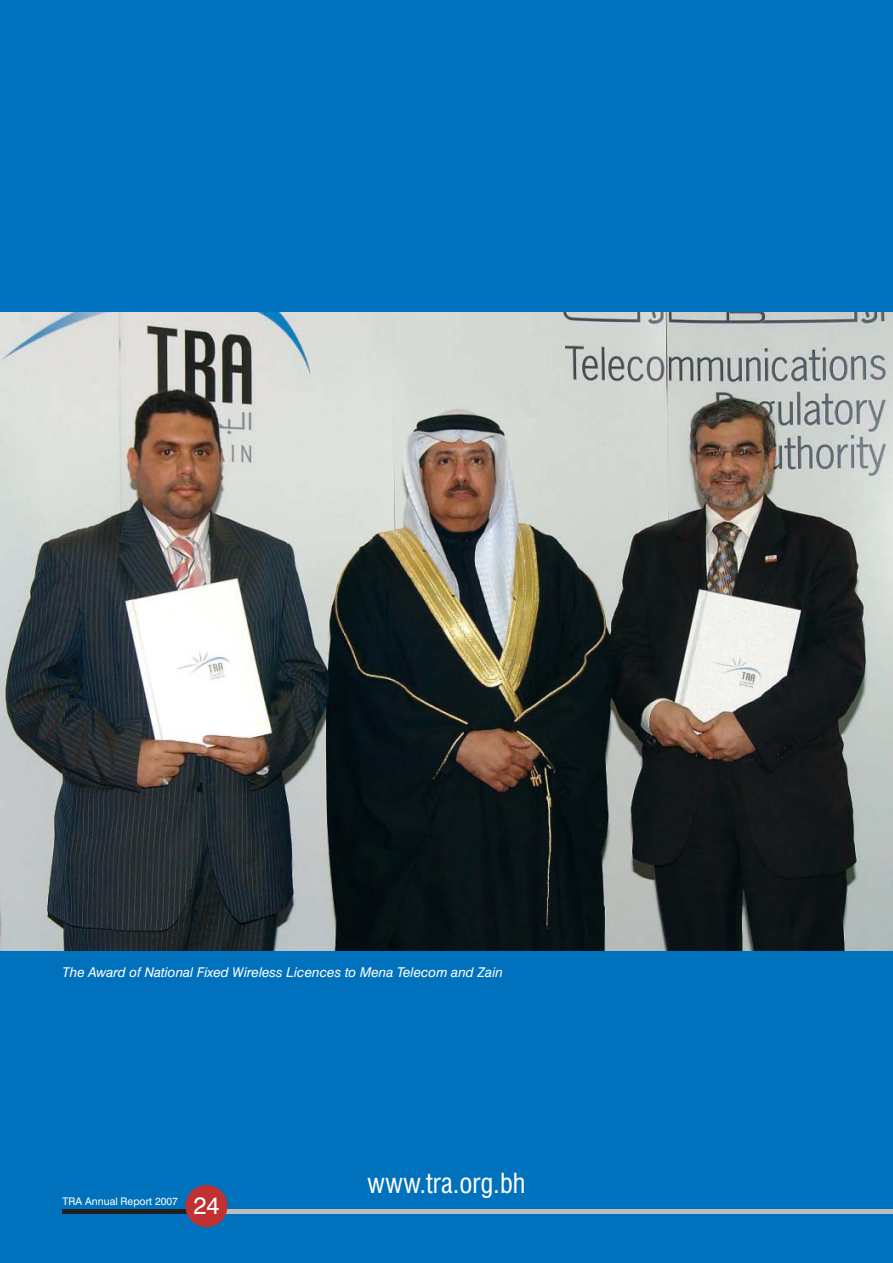
<style>
.page{position:relative;width:893px;height:1263px;background:#0071bc}
.page>*{position:absolute;margin:0;border:0;box-sizing:border-box;transform-origin:0 0}
.t1{font:condensed 27px "Swiss 721 BT";color:#fff}
.t2{font:24px "Swiss 721 BT";color:#fff}
.t3{font:italic 13.5px "Swiss 721 BT";color:#fff}
.t4{font:10.5px "Swiss 721 BT";color:#fff}
</style>
<div class="page">
<div style="left:207px;top:1209px;width:686px;height:5px;background:#bbbdc0"></div>
<img style="left:0;top:313px;width:893px;height:637px">
<div style="left:63px;top:1209px;width:144px;height:5px;background:#231f20"></div>
<div style="left:185px;top:1185px;width:42px;height:42px;background:#c03231;border-radius:50%"></div>
<p class="t3" style="left:63px;top:966px;width:442px">The Award of National Fixed Wireless Licences to Mena Telecom and Zain</p>
<p class="t4" style="left:63px;top:1196px;width:117px">TRA Annual Report 2007</p>
<h2 class="t2" style="left:193px;top:1195px;width:28px">24</h2>
<h1 class="t1" style="left:367px;top:1172px;width:160px">www.tra.org.bh</h1>
</div>
